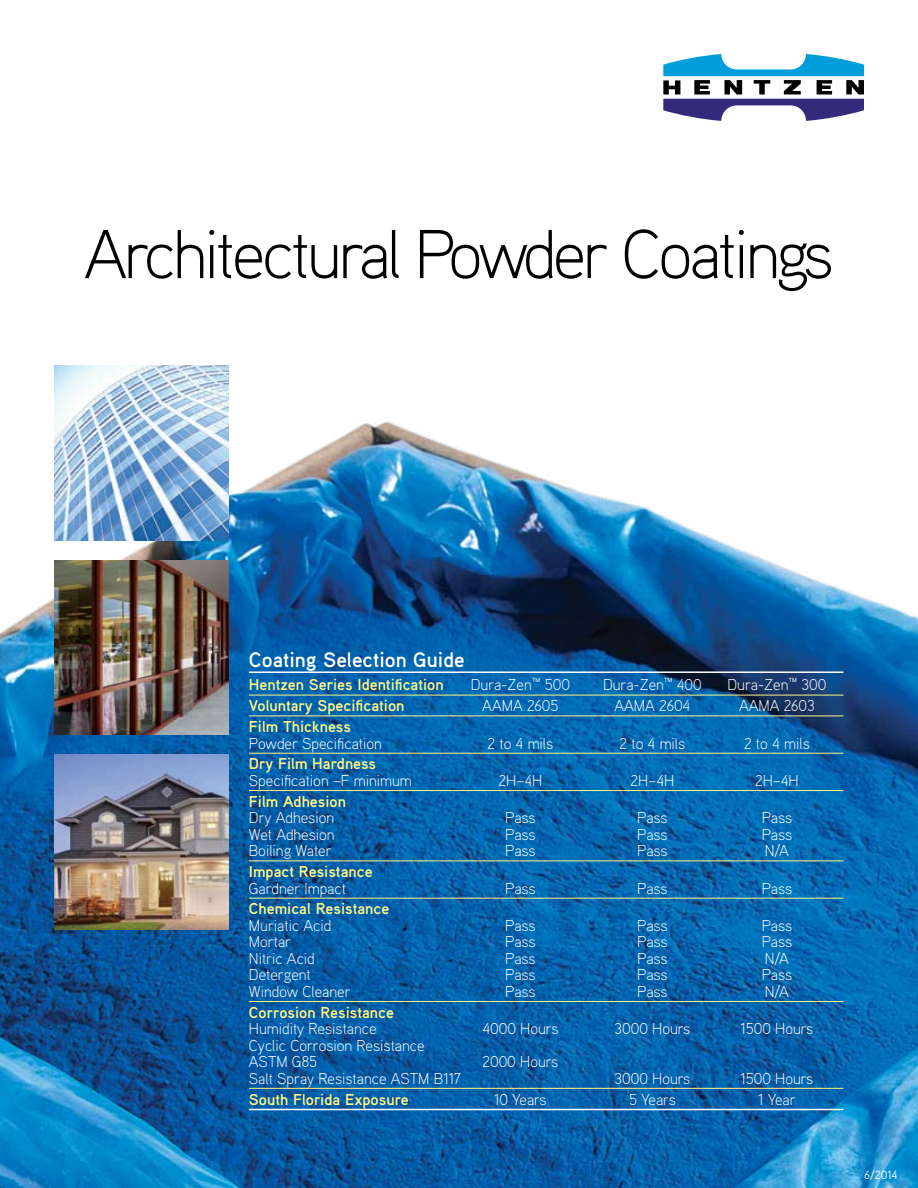
<style>
.page{position:relative;width:918px;height:1188px;background:#fff}
.page>*{position:absolute;margin:0;border:0;box-sizing:border-box;transform-origin:0 0}
.t1{font:300 69px "Aaux";letter-spacing:-.04em;color:#000}
.t2{font:700 21px "Aaux";color:#fff}
.t3{font:300 15.75px/16.5px "Aaux";color:#fff}
.t4{font:700 15.75px "Aaux";color:#fff685}
.t5{font:12px "Aaux";color:#fff}
</style>
<div class="page">
<img style="left:0;top:395px;width:918px;height:793px">
<hr style="left:249px;top:671px;width:594px;height:2px;background:#fff">
<hr style="left:249px;top:695px;width:594px;height:1px;background:#fff685">
<hr style="left:249px;top:716px;width:594px;height:1px;background:#fff685">
<hr style="left:249px;top:753px;width:594px;height:1px;background:#fff685">
<hr style="left:249px;top:790px;width:594px;height:1px;background:#fff685">
<hr style="left:249px;top:860px;width:594px;height:1px;background:#fff685">
<hr style="left:249px;top:898px;width:594px;height:1px;background:#fff685">
<hr style="left:249px;top:1001px;width:594px;height:1px;background:#fff685">
<hr style="left:249px;top:1088px;width:594px;height:1px;background:#fff685">
<hr style="left:249px;top:1109px;width:594px;height:1px;background:#fff">
<svg style="left:663px;top:54px;width:201px;height:67px"></svg>
<img style="left:54px;top:366px;width:174px;height:174px">
<img style="left:54px;top:755px;width:174px;height:174px">
<img style="left:54px;top:560px;width:174px;height:175px">
<h1 class="t1" style="left:84px;top:211px;width:751px">Architectural Powder Coatings</h1>
<h2 class="t2" style="left:249px;top:646px;width:217px">Coating Selection Guide</h2>
<p class="t4" style="left:249px;top:675px;width:196px">Hentzen Series Identification</p>
<p class="t3" style="left:471px;top:676px;width:101px">Dura-Zen<sup>™</sup> 500</p>
<p class="t3" style="left:603px;top:676px;width:100px">Dura-Zen<sup>™</sup> 400</p>
<p class="t3" style="left:728px;top:676px;width:100px">Dura-Zen<sup>™</sup> 300</p>
<p class="t4" style="left:249px;top:696px;width:157px">Voluntary Specification</p>
<p class="t3" style="left:482px;top:697px;width:78px">AAMA 2605</p>
<p class="t3" style="left:615px;top:697px;width:77px">AAMA 2604</p>
<p class="t3" style="left:739px;top:697px;width:77px">AAMA 2603</p>
<p class="t4" style="left:249px;top:716px;width:103px">Film Thickness</p>
<p class="t3" style="left:249px;top:734px;width:135px">Powder Specification</p>
<p class="t3" style="left:488px;top:734px;width:67px">2 to 4 mils</p>
<p class="t3" style="left:620px;top:734px;width:67px">2 to 4 mils</p>
<p class="t3" style="left:744px;top:734px;width:67px">2 to 4 mils</p>
<p class="t4" style="left:249px;top:754px;width:129px">Dry Film Hardness</p>
<p class="t3" style="left:249px;top:772px;width:164px">Specification –F minimum</p>
<p class="t3" style="left:499px;top:772px;width:45px">2H–4H</p>
<p class="t3" style="left:631px;top:772px;width:45px">2H–4H</p>
<p class="t3" style="left:755px;top:772px;width:45px">2H–4H</p>
<p class="t4" style="left:249px;top:791px;width:99px">Film Adhesion</p>
<p class="t3" style="left:249px;top:809px;width:87px">Dry Adhesion</p>
<p class="t3" style="left:505px;top:809px;width:32px">Pass</p>
<p class="t3" style="left:637px;top:809px;width:32px">Pass</p>
<p class="t3" style="left:762px;top:809px;width:32px">Pass</p>
<p class="t3" style="left:249px;top:825px;width:87px">Wet Adhesion</p>
<p class="t3" style="left:505px;top:825px;width:32px">Pass</p>
<p class="t3" style="left:637px;top:825px;width:32px">Pass</p>
<p class="t3" style="left:762px;top:825px;width:32px">Pass</p>
<p class="t3" style="left:249px;top:842px;width:84px">Boiling Water</p>
<p class="t3" style="left:505px;top:842px;width:32px">Pass</p>
<p class="t3" style="left:637px;top:842px;width:32px">Pass</p>
<p class="t3" style="left:765px;top:842px;width:26px">N/A</p>
<p class="t4" style="left:249px;top:861px;width:125px">Impact Resistance</p>
<p class="t3" style="left:249px;top:879px;width:99px">Gardner Impact</p>
<p class="t3" style="left:505px;top:879px;width:32px">Pass</p>
<p class="t3" style="left:637px;top:879px;width:32px">Pass</p>
<p class="t3" style="left:762px;top:879px;width:32px">Pass</p>
<p class="t4" style="left:249px;top:899px;width:142px">Chemical Resistance</p>
<p class="t3" style="left:249px;top:917px;width:84px">Muriatic Acid</p>
<p class="t3" style="left:505px;top:917px;width:32px">Pass</p>
<p class="t3" style="left:637px;top:917px;width:32px">Pass</p>
<p class="t3" style="left:762px;top:917px;width:32px">Pass</p>
<p class="t3" style="left:249px;top:933px;width:44px">Mortar</p>
<p class="t3" style="left:505px;top:933px;width:32px">Pass</p>
<p class="t3" style="left:637px;top:933px;width:32px">Pass</p>
<p class="t3" style="left:762px;top:933px;width:32px">Pass</p>
<p class="t3" style="left:249px;top:950px;width:67px">Nitric Acid</p>
<p class="t3" style="left:505px;top:950px;width:32px">Pass</p>
<p class="t3" style="left:637px;top:950px;width:32px">Pass</p>
<p class="t3" style="left:765px;top:950px;width:26px">N/A</p>
<p class="t3" style="left:249px;top:966px;width:63px">Detergent</p>
<p class="t3" style="left:505px;top:966px;width:32px">Pass</p>
<p class="t3" style="left:637px;top:966px;width:32px">Pass</p>
<p class="t3" style="left:762px;top:966px;width:32px">Pass</p>
<p class="t3" style="left:249px;top:983px;width:103px">Window Cleaner</p>
<p class="t3" style="left:505px;top:983px;width:32px">Pass</p>
<p class="t3" style="left:637px;top:983px;width:32px">Pass</p>
<p class="t3" style="left:765px;top:983px;width:26px">N/A</p>
<p class="t4" style="left:249px;top:1002px;width:147px">Corrosion Resistance</p>
<p class="t3" style="left:249px;top:1020px;width:129px">Humidity Resistance</p>
<p class="t3" style="left:482px;top:1020px;width:78px">4000 Hours</p>
<p class="t3" style="left:614px;top:1020px;width:78px">3000 Hours</p>
<p class="t3" style="left:740px;top:1020px;width:74px">1500 Hours</p>
<p class="t3" style="left:249px;top:1037px;width:177px">Cyclic Corrosion Resistance<br>ASTM G85</p>
<p class="t3" style="left:482px;top:1053px;width:77px">2000 Hours</p>
<p class="t3" style="left:249px;top:1070px;width:214px">Salt Spray Resistance ASTM B117</p>
<p class="t3" style="left:614px;top:1070px;width:78px">3000 Hours</p>
<p class="t3" style="left:740px;top:1070px;width:74px">1500 Hours</p>
<p class="t4" style="left:249px;top:1089px;width:161px">South Florida Exposure</p>
<p class="t3" style="left:494px;top:1090px;width:54px">10 Years</p>
<p class="t3" style="left:629px;top:1090px;width:48px">5 Years</p>
<p class="t3" style="left:758px;top:1090px;width:39px">1 Year</p>
<p class="t5" style="left:864px;top:1167px;width:35px">6/2014</p>
</div>
